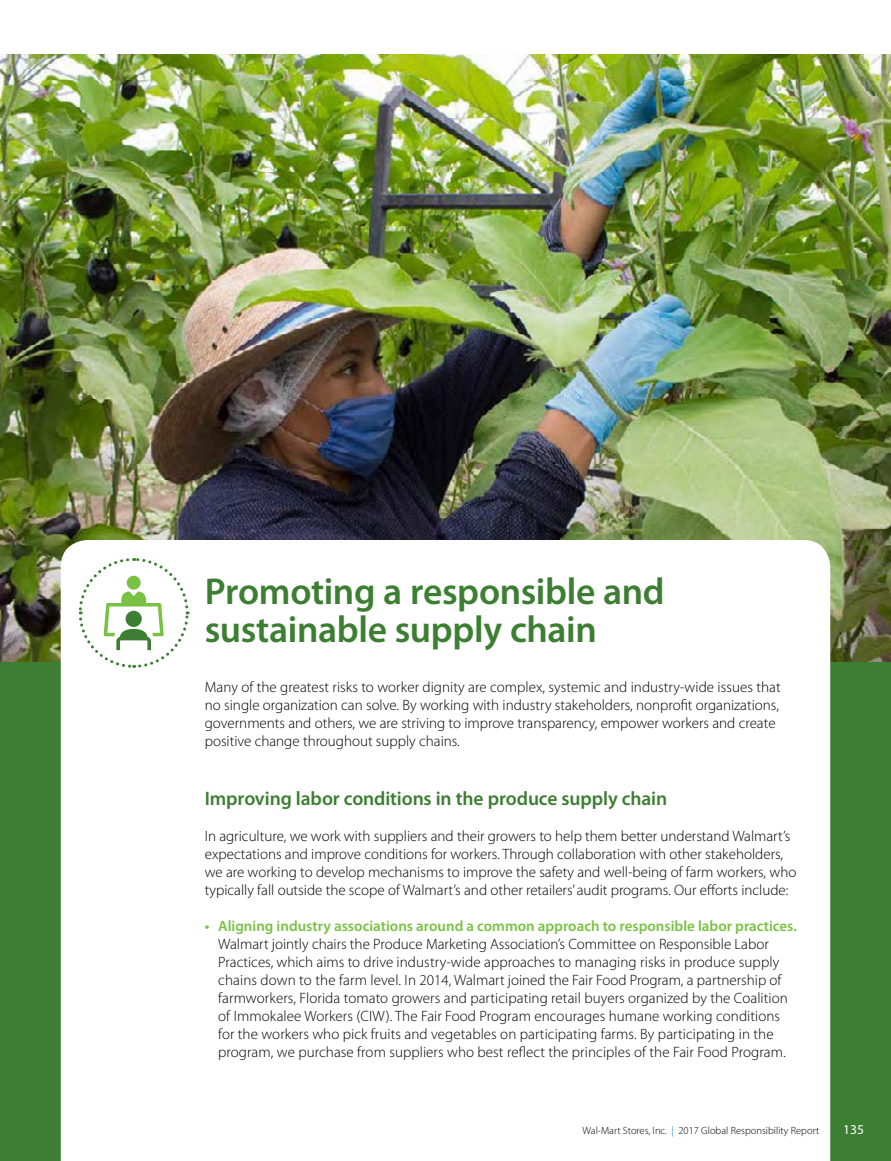
<style>
.page{position:relative;width:891px;height:1161px;background:#fff}
.page>*{position:absolute;margin:0;border:0;box-sizing:border-box;transform-origin:0 0}
.t1{font:600 37.5px/37.5px "Myriad Pro";letter-spacing:-.01em;color:#3c7e32}
.t2{font:600 19.5px "Myriad Pro";letter-spacing:-.005em;color:#3c7e32}
.t3{font:300 15px/18px "Myriad Pro";color:#000}
.t4{font:600 15px "Myriad Pro";color:#78c143}
.t5{font:13.5px "Myriad Pro";color:#fff}
.t6{font:300 10.5px "Myriad Pro";color:#000}
.s1{color:#007dc5}
</style>
<div class="page">
<div style="left:0;top:662px;width:891px;height:499px;background:#3c7e32"></div>
<img style="left:0;top:54px;width:891px;height:608px">
<svg style="left:61px;top:540px;width:769px;height:621px"></svg>
<svg style="left:77px;top:556px;width:113px;height:113px"></svg>
<div style="left:126px;top:611px;width:16px;height:16px;background:#3c7e32;border-radius:50%"></div>
<h1 class="t1" style="left:205px;top:573px;width:462px">Promoting a responsible and sustainable supply chain</h1>
<p class="t3" style="left:205px;top:678px;width:578px">Many of the greatest risks to worker dignity are complex, systemic and industry-wide issues that no single organization can solve. By working with industry stakeholders, nonprofit organizations, governments and others, we are striving to improve transparency, empower workers and create positive change throughout supply chains.</p>
<h2 class="t2" style="left:205px;top:788px;width:464px">Improving labor conditions in the produce supply chain</h2>
<p class="t3" style="left:205px;top:828px;width:593px">In agriculture, we work with suppliers and their growers to help them better understand Walmart’s expectations and improve conditions for workers. Through collaboration with other stakeholders, we are working to develop mechanisms to improve the safety and well-being of farm workers, who typically fall outside the scope of Walmart’s and other retailers’ audit programs. Our efforts include:</p>
<p class="t4" style="left:205px;top:918px;width:594px">• Aligning industry associations around a common approach to responsible labor practices.</p>
<p class="t3" style="left:218px;top:936px;width:571px">Walmart jointly chairs the Produce Marketing Association’s Committee on Responsible Labor Practices, which aims to drive industry-wide approaches to managing risks in produce supply chains down to the farm level. In 2014, Walmart joined the Fair Food Program, a partnership of farmworkers, Florida tomato growers and participating retail buyers organized by the Coalition of Immokalee Workers (CIW). The Fair Food Program encourages humane working conditions for the workers who pick fruits and vegetables on participating farms. By participating in the program, we purchase from suppliers who best reflect the principles of the Fair Food Program.</p>
<p class="t6" style="left:583px;top:1125px;width:238px">Wal-Mart Stores, Inc. <span class="s1">|</span> 2017 Global Responsibility Report</p>
<p class="t5" style="left:843px;top:1122px;width:22px">135</p>
</div>
